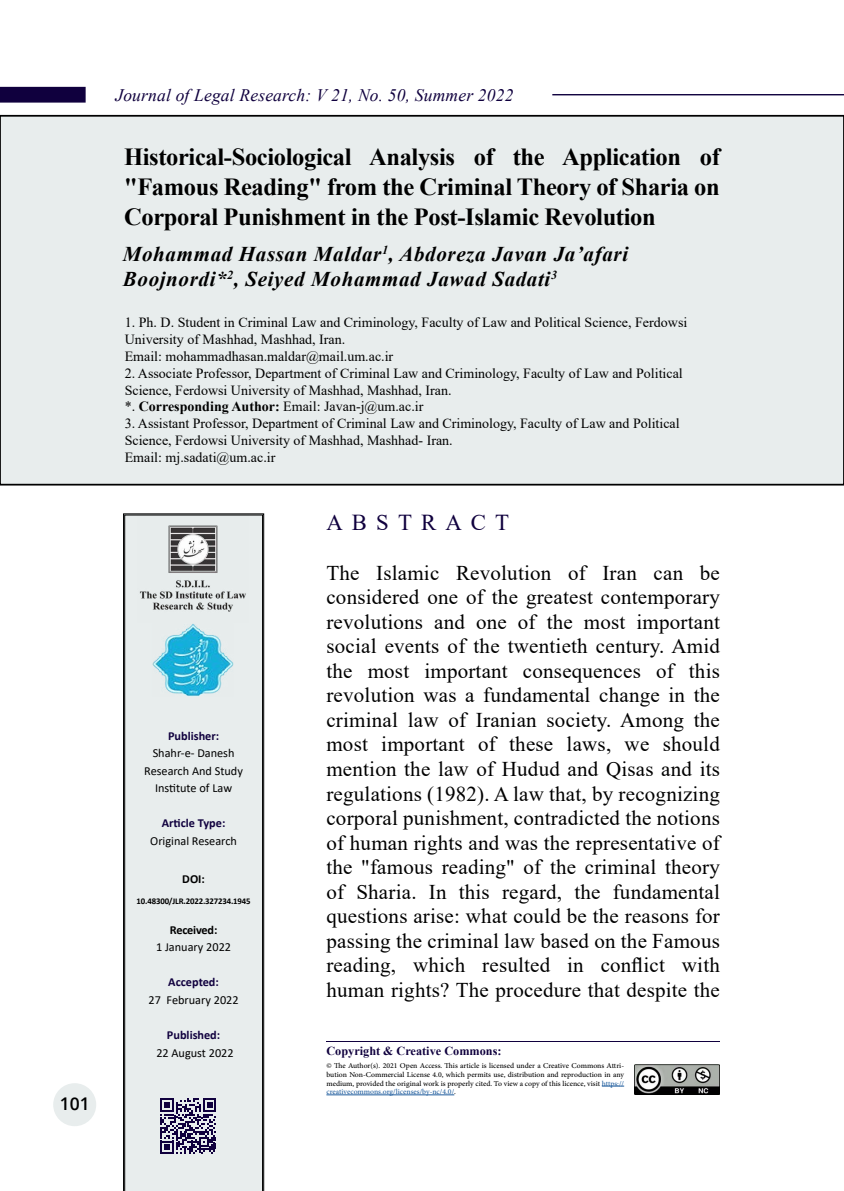
<style>
.page{position:relative;width:844px;height:1191px;background:#fff}
.page>*{position:absolute;margin:0;border:0;box-sizing:border-box;transform-origin:0 0}
.t1{font:700 24.5px/29.8px "Times New Roman";letter-spacing:-.015em;color:#000;text-align:justify}
.t2{font:22.75px "Times New Roman";letter-spacing:.4em;color:#10003e}
.t3{font:21px/24.5px "Times New Roman";letter-spacing:.01em;color:#000;text-align:justify}
.t4{font:italic 700 21px/25.2px "Times New Roman";letter-spacing:.03em;color:#000}
.t5{font:italic 17.5px "Times New Roman";letter-spacing:.01em;color:#10003e}
.t6{font:600 17.5px "Open Sans";color:#000}
.t7{font:14px/16.8px "Times New Roman";color:#000}
.t8{font:12.25px/17.5px "Calibri";color:#000;text-align:center}
.t9{font:700 12.25px "Calibri";color:#10003e}
.t10{font:700 12.25px "Times New Roman";color:#10003e}
.t11{font:700 12.25px "Calibri";letter-spacing:-.015em;color:#000}
.t12{font:10.5px/8.8px "Adobe Arabic";color:#000;text-align:justify}
.t13{font:700 8.75px "Calibri";letter-spacing:-.015em;color:#000}
.s1{font-weight:700}
.s2{color:#215e9e}
</style>
<div class="page">
<div style="left:53px;top:1083px;width:43px;height:43px;background:#e8eded;border-radius:50%"></div>
<div style="left:0;top:87px;width:86px;height:16px;background:#10003e"></div>
<hr style="left:552px;top:94px;width:291px;height:1px;background:#10003e">
<div style="left:0;top:116px;width:843px;height:368px;background:#e8eded"></div>
<div style="left:0;top:115px;width:843px;height:370px;border:2px solid #000"></div>
<div style="left:124px;top:515px;width:139px;height:676px;background:#e8eded"></div>
<svg style="left:601px;top:1085px;width:23px;height:1px"></svg>
<hr style="left:326px;top:1094px;width:128px;height:1px;background:#215e9e">
<hr style="left:326px;top:1041px;width:393px;height:1px;background:#10003e">
<img style="left:634px;top:1064px;width:85px;height:30px">
<img style="left:138px;top:514px;width:110px;height:108px">
<img style="left:146px;top:622px;width:92px;height:80px">
<svg style="left:160px;top:1098px;width:56px;height:56px"></svg>
<p class="t6" style="left:60px;top:1092px;width:31px">101</p>
<p class="t5" style="left:115px;top:83px;width:399px">Journal of Legal Research: V 21, No. 50, Summer 2022</p>
<p class="t1" style="left:124px;top:142px;width:597px">Historical-Sociological Analysis of the Application of "Famous Reading" from the Criminal Theory of Sharia on Corporal Punishment in the Post-Islamic Revolution</p>
<p class="t4" style="left:123px;top:240px;width:506px">Mohammad Hassan Maldar<sup>1</sup>, Abdoreza Javan Ja’afari<br>Boojnordi*<sup>2</sup>, Seiyed Mohammad Jawad Sadati<sup>3</sup></p>
<p class="t7" style="left:125px;top:314px;width:564px">1. Ph. D. Student in Criminal Law and Criminology, Faculty of Law and Political Science, Ferdowsi<br>University of Mashhad, Mashhad, Iran.<br>Email: mohammadhasan.maldar@mail.um.ac.ir</p>
<p class="t7" style="left:125px;top:364px;width:559px">2. Associate Professor, Department of Criminal Law and Criminology, Faculty of Law and Political<br>Science, Ferdowsi University of Mashhad, Mashhad, Iran.<br>*. <span class="s1">Corresponding Author:</span> Email: Javan-j@um.ac.ir</p>
<p class="t7" style="left:125px;top:414px;width:556px">3. Assistant Professor, Department of Criminal Law and Criminology, Faculty of Law and Political<br>Science, Ferdowsi University of Mashhad, Mashhad- Iran.<br>Email: mj.sadati@um.ac.ir</p>
<p class="t9" style="left:168px;top:727px;width:53px">Publisher:</p>
<p class="t8" style="left:144px;top:744px;width:100px">Shahr-e- Danesh<br>Research And Study<br>Institute of Law</p>
<p class="t9" style="left:162px;top:814px;width:65px">Article Type:</p>
<p class="t8" style="left:150px;top:831px;width:88px">Original Research</p>
<p class="t11" style="left:182px;top:870px;width:24px">DOI:</p>
<p class="t13" style="left:137px;top:895px;width:115px">10.48300/JLR.2022.327234.1945</p>
<p class="t11" style="left:170px;top:921px;width:49px">Received:</p>
<p class="t8" style="left:156px;top:938px;width:76px">1 January 2022</p>
<p class="t9" style="left:168px;top:973px;width:52px">Accepted:</p>
<p class="t8" style="left:148px;top:990px;width:92px">27 February 2022</p>
<p class="t9" style="left:167px;top:1026px;width:55px">Published:</p>
<p class="t8" style="left:156px;top:1043px;width:79px">22 August 2022</p>
<p class="t2" style="left:326px;top:506px;width:184px">ABSTRACT</p>
<p class="t3" style="left:326px;top:560px;width:395px">The Islamic Revolution of Iran can be considered one of the greatest contemporary revolutions and one of the most important social events of the twentieth century. Amid the most important consequences of this revolution was a fundamental change in the criminal law of Iranian society. Among the most important of these laws, we should mention the law of Hudud and Qisas and its regulations (1982). A law that, by recognizing corporal punishment, contradicted the notions of human rights and was the representative of the "famous reading" of the criminal theory of Sharia. In this regard, the fundamental questions arise: what could be the reasons for passing the criminal law based on the Famous reading, which resulted in conflict with human rights? The procedure that despite the</p>
<p class="t10" style="left:326px;top:1042px;width:176px">Copyright &amp; Creative Commons:</p>
<p class="t12" style="left:326px;top:1060px;width:299px">© The Author(s). 2021 Open Access. This article is licensed under a Creative Commons Attri&shy;bution Non-Commercial License 4.0, which permits use, distribution and reproduction in any medium, provided the original work is properly cited. To view a copy of this licence, visit <span class="s2">https:// creativecommons.org/licenses/by-nc/4.0/</span>.</p>
</div>
